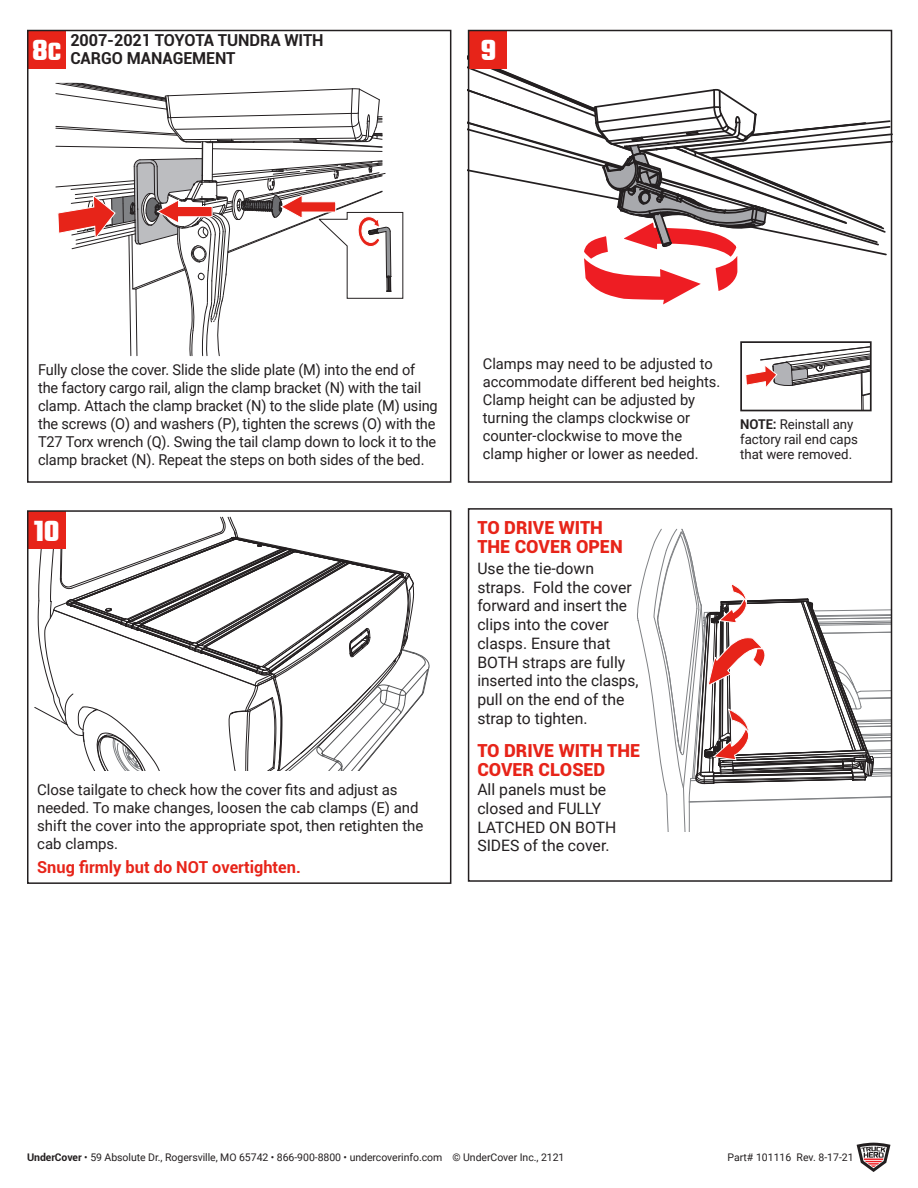
<style>
.page{position:relative;width:918px;height:1188px;background:#fff}
.page>*{position:absolute;margin:0;border:0;box-sizing:border-box;transform-origin:0 0}
.t1{font:700 31.5px "Teko";color:#fff}
.t2{font:900 18px/19.5px "Roboto";color:#e72419}
.t3{font:700 16.5px/18px "Roboto";letter-spacing:-.005em;color:#231f20}
.t4{font:700 16.5px "Roboto";color:#e72419}
.t5{font:15.75px/18.8px "Roboto";color:#231f20}
.t6{font:15px/18px "Roboto";letter-spacing:-.005em;color:#231f20}
.t7{font:13.5px/15px "Roboto";letter-spacing:-.005em;color:#231f20}
.t8{font:10.5px "Roboto";letter-spacing:-.005em;color:#231f20}
.s1{font-size:27px}
.s2{font-weight:700}
</style>
<div class="page">
<svg style="left:56px;top:83px;width:348px;height:273px"></svg>
<svg style="left:34px;top:516px;width:396px;height:255px"></svg>
<svg style="left:471px;top:68px;width:418px;height:237px"></svg>
<div style="left:28px;top:512px;width:38px;height:37px;background:#e72419"></div>
<div style="left:28px;top:31px;width:38px;height:37px;background:#e72419"></div>
<div style="left:469px;top:31px;width:38px;height:37px;background:#e72419"></div>
<svg style="left:745px;top:346px;width:124px;height:62px"></svg>
<div style="left:740px;top:341px;width:132px;height:70px;border:2px solid #231f20"></div>
<svg style="left:857px;top:1143px;width:33px;height:29px"></svg>
<svg style="left:637px;top:529px;width:252px;height:302px"></svg>
<div style="left:27px;top:510px;width:424px;height:374px;border:2px solid #231f20"></div>
<div style="left:27px;top:30px;width:424px;height:453px;border:2px solid #231f20"></div>
<div style="left:468px;top:30px;width:424px;height:453px;border:2px solid #231f20"></div>
<div style="left:468px;top:508px;width:424px;height:374px;border:2px solid #231f20"></div>
<p class="t3" style="left:70px;top:31px;width:255px">2007-2021 TOYOTA TUNDRA WITH<br>CARGO MANAGEMENT</p>
<p class="t1" style="left:32px;top:30px;width:31px">8<span class="s1">C</span></p>
<p class="t1" style="left:481px;top:30px;width:17px">9</p>
<p class="t6" style="left:38px;top:360px;width:401px">Fully close the cover. Slide the slide plate (M) into the end of the factory cargo rail, align the clamp bracket (N) with the tail clamp. Attach the clamp bracket (N) to the slide plate (M) using the screws (O) and washers (P), tighten the screws (O) with the T27 Torx wrench (Q). Swing the tail clamp down to lock it to the clamp bracket (N). Repeat the steps on both sides of the bed.</p>
<p class="t1" style="left:34px;top:510px;width:27px">10</p>
<p class="t6" style="left:37px;top:780px;width:388px">Close tailgate to check how the cover fits and adjust as needed. To make changes, loosen the cab clamps (E) and shift the cover into the appropriate spot, then retighten the cab clamps.</p>
<p class="t4" style="left:37px;top:855px;width:265px">Snug firmly but do NOT overtighten.</p>
<p class="t6" style="left:483px;top:354px;width:239px">Clamps may need to be adjusted to accommodate different bed heights.<br>Clamp height can be adjusted by turning the clamps clockwise or counter-clockwise to move the clamp higher or lower as needed.</p>
<p class="t7" style="left:740px;top:416px;width:119px"><span class="s2">NOTE:</span> Reinstall any factory rail end caps that were removed.</p>
<p class="t2" style="left:477px;top:517px;width:147px">TO DRIVE WITH<br>THE COVER OPEN</p>
<p class="t5" style="left:477px;top:558px;width:163px">Use the tie-down straps. Fold the cover forward and insert the clips into the cover clasps. Ensure that<br>BOTH straps are fully inserted into the clasps, pull on the end of the strap to tighten.</p>
<p class="t2" style="left:477px;top:740px;width:164px">TO DRIVE WITH THE<br>COVER CLOSED</p>
<p class="t5" style="left:477px;top:780px;width:140px">All panels must be closed and FULLY<br>LATCHED ON BOTH<br>SIDES of the cover.</p>
<p class="t8" style="left:27px;top:1150px;width:539px"><span class="s2">UnderCover</span> • 59 Absolute Dr., Rogersville, MO 65742 • 866-900-8800 • undercoverinfo.com © UnderCover Inc., 2121</p>
<p class="t8" style="left:727px;top:1150px;width:128px">Part# 101116 Rev. 8-17-21</p>
</div>
